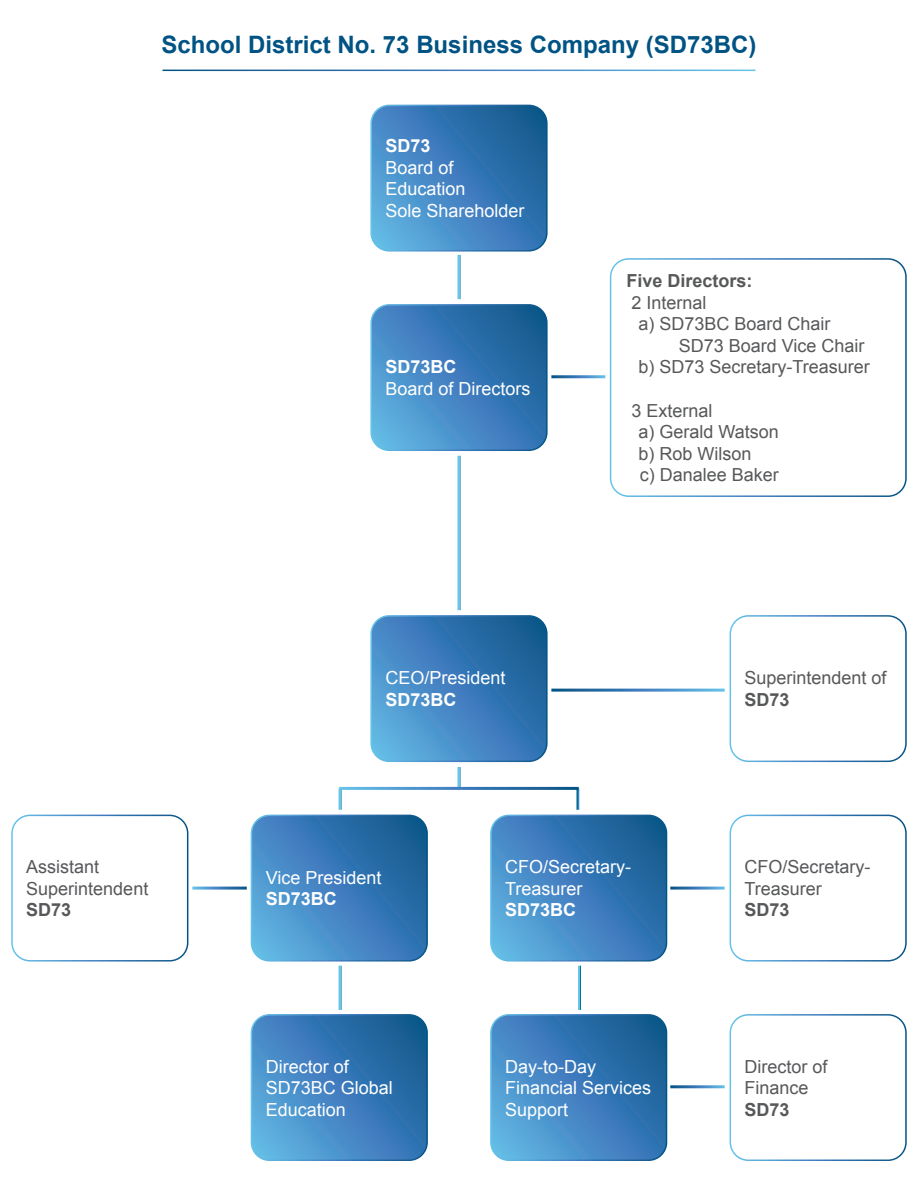
<style>
.page{position:relative;width:918px;height:1188px;background:#fff}
.page>*{position:absolute;margin:0;border:0;box-sizing:border-box;transform-origin:0 0}
.t1{font:700 24px "Arial";color:#015384}
.t2{font:18px/21.6px "Arial";color:#57585a}
.t3{font:18px/21.6px "Arial";color:#fff}
.t4{font:700 18px "Arial";color:#57585a}
.t5{font:700 18px "Arial";color:#fff}
</style>
<div class="page">
<svg style="left:373px;top:105px;width:172px;height:144px;background:#3c80bb"></svg>
<div style="left:370px;top:105px;width:178px;height:147px;border:2px solid #fff;border-radius:18px"></div>
<svg style="left:373px;top:307px;width:172px;height:141px;background:#3c80bb"></svg>
<div style="left:370px;top:304px;width:178px;height:147px;border:2px solid #fff;border-radius:18px"></div>
<svg style="left:373px;top:618px;width:172px;height:141px;background:#3c80bb"></svg>
<div style="left:370px;top:615px;width:178px;height:147px;border:2px solid #fff;border-radius:18px"></div>
<svg style="left:251px;top:815px;width:176px;height:144px;background:#3d80bb"></svg>
<div style="left:251px;top:815px;width:177px;height:147px;border:2px solid #fff;border-radius:18px"></div>
<div style="left:11px;top:815px;width:177px;height:147px;border:2px solid #fff;border-radius:18px"></div>
<svg style="left:251px;top:1015px;width:174px;height:145px;background:#3c80bb"></svg>
<div style="left:251px;top:1014px;width:177px;height:147px;border:2px solid #fff;border-radius:18px"></div>
<svg style="left:491px;top:815px;width:176px;height:144px;background:#3d81bb"></svg>
<div style="left:490px;top:815px;width:177px;height:147px;border:2px solid #fff;border-radius:18px"></div>
<div style="left:730px;top:815px;width:177px;height:147px;border:2px solid #fff;border-radius:18px"></div>
<div style="left:730px;top:615px;width:177px;height:147px;border:2px solid #fff;border-radius:18px"></div>
<div style="left:730px;top:1014px;width:177px;height:147px;border:2px solid #fff;border-radius:18px"></div>
<svg style="left:493px;top:1015px;width:174px;height:145px;background:#3c80bb"></svg>
<div style="left:490px;top:1014px;width:177px;height:147px;border:2px solid #fff;border-radius:18px"></div>
<div style="left:610px;top:258px;width:297px;height:239px;border:2px solid #fff;border-radius:18px"></div>
<h1 class="t1" style="left:162px;top:29px;width:596px">School District No. 73 Business Company (SD73BC)</h1>
<p class="t5" style="left:385px;top:134px;width:47px">SD73</p>
<p class="t3" style="left:385px;top:157px;width:141px">Board of<br>Education<br>Sole Shareholder</p>
<p class="t5" style="left:385px;top:355px;width:73px">SD73BC</p>
<p class="t3" style="left:385px;top:378px;width:147px">Board of Directors</p>
<p class="t4" style="left:626px;top:269px;width:128px">Five Directors:</p>
<p class="t2" style="left:632px;top:292px;width:77px">2 Internal</p>
<p class="t2" style="left:638px;top:313px;width:194px">a) SD73BC Board Chair</p>
<p class="t2" style="left:679px;top:335px;width:187px">SD73 Board Vice Chair</p>
<p class="t2" style="left:638px;top:356px;width:233px">b) SD73 Secretary-Treasurer</p>
<p class="t2" style="left:638px;top:400px;width:142px;text-indent:-7px">3 External<br>a) Gerald Watson b) Rob Wilson<br>c) Danalee Baker</p>
<p class="t2" style="left:26px;top:856px;width:124px">Assistant<br>Superintendent</p>
<p class="t4" style="left:26px;top:898px;width:47px">SD73</p>
<p class="t3" style="left:385px;top:667px;width:122px">CEO/President</p>
<p class="t5" style="left:385px;top:688px;width:73px">SD73BC</p>
<p class="t3" style="left:266px;top:867px;width:117px">Vice President</p>
<p class="t5" style="left:266px;top:887px;width:73px">SD73BC</p>
<p class="t3" style="left:266px;top:1056px;width:129px">Director of<br>SD73BC Global<br>Education</p>
<p class="t3" style="left:505px;top:856px;width:128px">CFO/Secretary-<br>Treasurer</p>
<p class="t5" style="left:505px;top:898px;width:73px">SD73BC</p>
<p class="t3" style="left:505px;top:1056px;width:148px">Day-to-Day<br>Financial Services<br>Support</p>
<p class="t2" style="left:745px;top:667px;width:144px">Superintendent of</p>
<p class="t4" style="left:745px;top:688px;width:47px">SD73</p>
<p class="t2" style="left:745px;top:856px;width:128px">CFO/Secretary-<br>Treasurer</p>
<p class="t4" style="left:745px;top:898px;width:47px">SD73</p>
<p class="t2" style="left:745px;top:1056px;width:85px">Director of<br>Finance</p>
<p class="t4" style="left:745px;top:1098px;width:47px">SD73</p>
</div>
